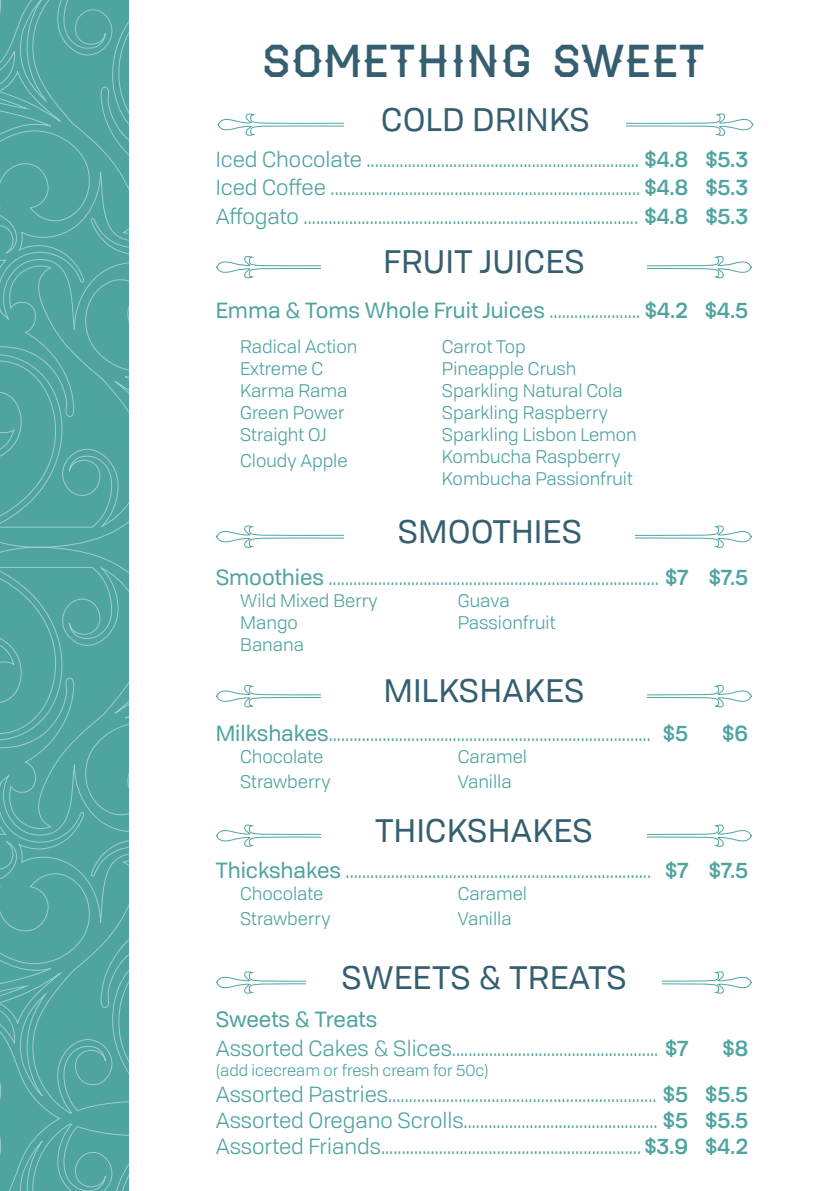
<style>
.page{position:relative;width:840px;height:1191px;background:#fff}
.page>*{position:absolute;margin:0;border:0;box-sizing:border-box;transform-origin:0 0}
.t1{font:44px "Haymaker";color:#355f70}
.t2{font:32px "Tofino Personal";letter-spacing:.02em;color:#355f70}
.t3{font:21.6px/28.8px "Tofino Personal";color:#4fa4a1;text-align:justify}
.t4{font:21.6px "Tofino Personal";color:#4fa4a1}
.t5{font:500 21.6px "Tofino Personal";color:#4fa4a1}
.t6{font:18px/22px "Tofino Personal";color:#4fa4a1}
.t7{font:16px "Tofino Personal";color:#4fa4a1}
.s1{font-weight:500}
.s2{font-style:inherit}
</style>
<div class="page">
<svg style="left:0;top:0;width:129px;height:1191px;background:#53a6a3"></svg>
<svg style="left:217px;top:113px;width:536px;height:23px"></svg>
<div style="left:344px;top:107px;width:282px;height:35px;background:#fff"></div>
<svg style="left:216px;top:256px;width:535px;height:23px"></svg>
<div style="left:321px;top:249px;width:325px;height:36px;background:#fff"></div>
<svg style="left:216px;top:525px;width:535px;height:23px"></svg>
<div style="left:344px;top:518px;width:290px;height:36px;background:#fff"></div>
<svg style="left:216px;top:685px;width:535px;height:23px"></svg>
<div style="left:321px;top:678px;width:325px;height:36px;background:#fff"></div>
<svg style="left:216px;top:824px;width:535px;height:23px"></svg>
<div style="left:321px;top:817px;width:325px;height:36px;background:#fff"></div>
<svg style="left:216px;top:971px;width:535px;height:23px"></svg>
<div style="left:306px;top:964px;width:355px;height:36px;background:#fff"></div>
<h1 class="t1" style="left:261px;top:44px;width:445px">SOMETHING SWEET</h1>
<h2 class="t2" style="left:381px;top:95px;width:210px">COLD DRINKS</h2>
<p class="t3" style="left:215px;top:143px;width:534px">Iced Chocolate .................................................................. <span class="s1">$4.8 $5.3<br></span>Iced Coffee ........................................................................... <span class="s1">$4.8 $5.3<br></span>Affogato ................................................................................. <span class="s1">$4.8 $5.3</span></p>
<h2 class="t2" style="left:383px;top:238px;width:203px">FRUIT JUICES</h2>
<p class="t4" style="left:215px;top:294px;width:534px">Emma &amp; Toms Whole Fruit Juices <span class="s2">......................</span> <span class="s1">$4.2 $4.5</span></p>
<p class="t6" style="left:240px;top:334px;width:118px">Radical Action<br>Extreme C<br>Karma Rama<br>Green Power<br>Straight OJ</p>
<p class="t6" style="left:240px;top:448px;width:109px">Cloudy Apple</p>
<p class="t6" style="left:442px;top:334px;width:196px">Carrot Top<br>Pineapple Crush<br>Sparkling Natural Cola<br>Sparkling Raspberry<br>Sparkling Lisbon Lemon<br>Kombucha Raspberry<br>Kombucha Passionfruit</p>
<h2 class="t2" style="left:397px;top:507px;width:185px">SMOOTHIES</h2>
<p class="t3" style="left:215px;top:561px;width:534px"><span class="s2">Smoothies</span> ................................................................................ <span class="s1">$7 $7.5</span></p>
<p class="t6" style="left:240px;top:588px;width:139px">Wild Mixed Berry</p>
<p class="t6" style="left:457px;top:588px;width:53px">Guava</p>
<p class="t6" style="left:240px;top:610px;width:59px">Mango</p>
<p class="t6" style="left:457px;top:610px;width:99px">Passionfruit</p>
<p class="t6" style="left:240px;top:632px;width:65px">Banana</p>
<h2 class="t2" style="left:383px;top:667px;width:202px">MILKSHAKES</h2>
<p class="t3" style="left:215px;top:718px;width:474px"><span class="s2">Milkshakes</span>.............................................................................. <span class="s1">$5</span></p>
<p class="t5" style="left:721px;top:717px;width:27px">$6</p>
<p class="t6" style="left:240px;top:745px;width:84px">Chocolate</p>
<p class="t6" style="left:457px;top:745px;width:71px">Caramel</p>
<p class="t6" style="left:240px;top:769px;width:92px">Strawberry</p>
<p class="t6" style="left:457px;top:769px;width:55px">Vanilla</p>
<h2 class="t2" style="left:375px;top:806px;width:219px">THICKSHAKES</h2>
<p class="t3" style="left:215px;top:855px;width:534px"><span class="s2">Thickshakes</span> .......................................................................... <span class="s1">$7 $7.5</span></p>
<p class="t6" style="left:240px;top:882px;width:84px">Chocolate</p>
<p class="t6" style="left:457px;top:882px;width:71px">Caramel</p>
<p class="t6" style="left:240px;top:906px;width:92px">Strawberry</p>
<p class="t6" style="left:457px;top:906px;width:55px">Vanilla</p>
<h2 class="t2" style="left:341px;top:953px;width:286px">SWEETS &amp; TREATS</h2>
<p class="t3" style="left:215px;top:1003px;width:474px"><span class="s2">Sweets &amp; Treats<br></span>Assorted Cakes &amp; Slices.................................................. <span class="s1">$7</span></p>
<p class="t5" style="left:722px;top:1031px;width:27px">$8</p>
<p class="t7" style="left:215px;top:1059px;width:274px">(add icecream or fresh cream for 50c)</p>
<p class="t3" style="left:215px;top:1080px;width:534px;line-height:26px">Assorted Pastries................................................................. <span class="s1">$5 $5.5<br></span>Assorted Oregano Scrolls............................................... <span class="s1">$5 $5.5<br></span>Assorted Friands............................................................... <span class="s1">$3.9 $4.2</span></p>
</div>
